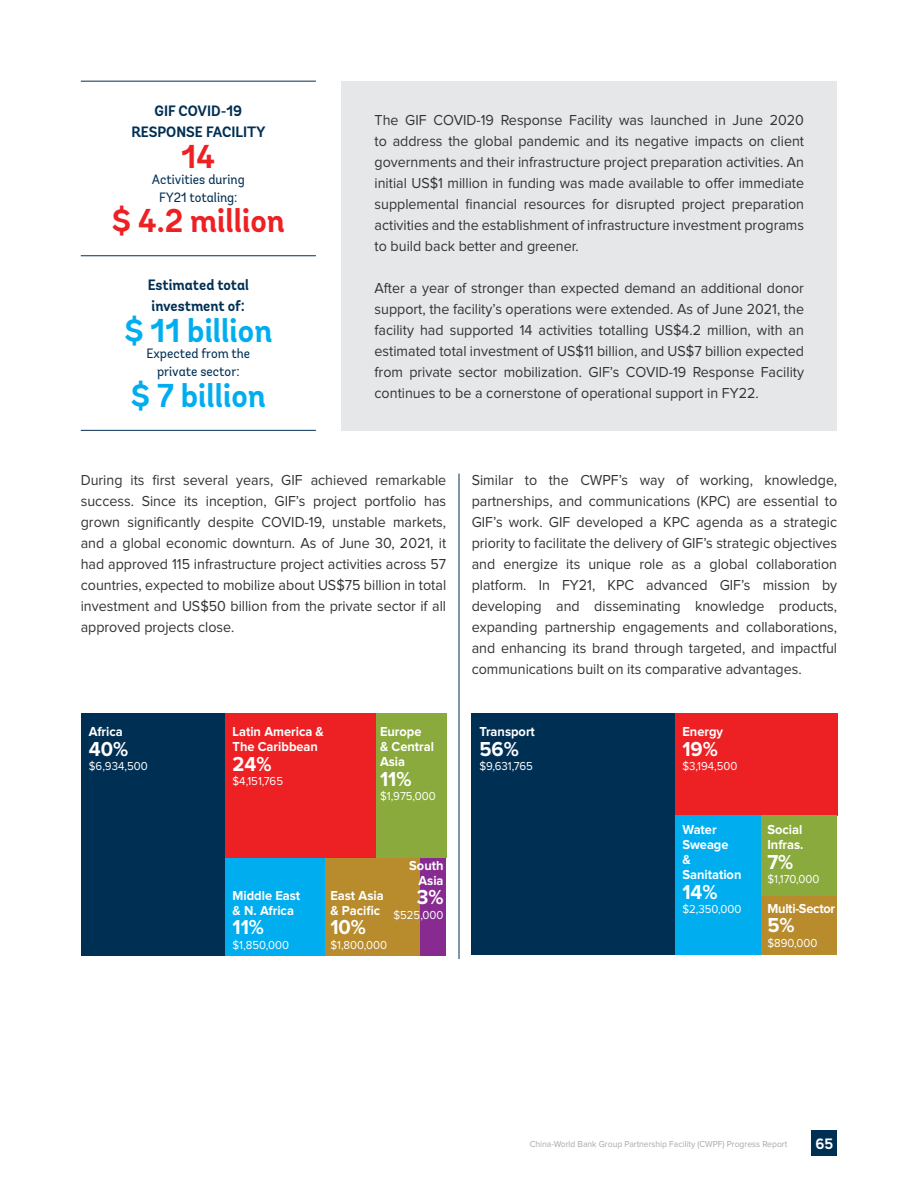
<style>
.page{position:relative;width:918px;height:1188px;background:#fff}
.page>*{position:absolute;margin:0;border:0;box-sizing:border-box;transform-origin:0 0}
.t1{font:700 33px/64.8px "Andes";color:#00aeef;scale:.95 1}
.t2{font:700 33px/64.8px "Andes";color:#ed2124;text-align:center;scale:.95 1}
.t3{font:700 21px "Proxima Nova";color:#fff;scale:.95 1}
.t4{font:15px/21px "Proxima Nova";color:#333334;text-align:justify;scale:.95 1}
.t5{font:700 15px/21px "Andes";color:#002f54;text-align:center;scale:.95 1}
.t6{font:700 15px "Andes";color:#fff;scale:.95 1}
.t7{font:700 13.5px/15px "Proxima Nova";color:#fff;scale:.95 1}
.t8{font:13.5px/18px "Andes";color:#002f54;text-align:center;scale:.95 1}
.t9{font:700 13.5px "Proxima Nova";letter-spacing:-.02em;color:#fff;scale:.95 1}
.t10{font:12px "Proxima Nova";color:#fff;scale:.95 1}
.t11{font:9px "Proxima Nova";color:#a6a8ab;scale:.95 1}
</style>
<div class="page">
<div style="left:341px;top:81px;width:496px;height:350px;background:#e6e7e8"></div>
<hr style="left:81px;top:255px;width:235px;height:1px;background:#002f54">
<hr style="left:81px;top:430px;width:235px;height:1px;background:#002f54">
<hr style="left:81px;top:81px;width:235px;height:1px;background:#002f54">
<div style="left:81px;top:713px;width:144px;height:242px;background:#002f54"></div>
<div style="left:225px;top:713px;width:151px;height:145px;background:#ed2124"></div>
<div style="left:376px;top:713px;width:70px;height:145px;background:#8aaa3e"></div>
<div style="left:419px;top:858px;width:27px;height:97px;background:#872b90"></div>
<div style="left:325px;top:858px;width:94px;height:97px;background:#b88b2d"></div>
<div style="left:225px;top:858px;width:100px;height:97px;background:#00aeef"></div>
<div style="left:472px;top:713px;width:203px;height:242px;background:#002f54"></div>
<div style="left:675px;top:713px;width:162px;height:102px;background:#ed2124"></div>
<div style="left:675px;top:815px;width:86px;height:140px;background:#00aeef"></div>
<div style="left:761px;top:815px;width:76px;height:81px;background:#8aaa3e"></div>
<div style="left:761px;top:896px;width:76px;height:59px;background:#b88b2d"></div>
<hr style="left:459px;top:474px;width:1px;height:485px;background:#002f54">
<div style="left:812px;top:1131px;width:25px;height:25px;background:#002f54"></div>
<p class="t5" style="left:131px;top:101px;width:143px">GIF COVID-19<br>RESPONSE FACILITY</p>
<h1 class="t2" style="left:112px;top:125px;width:183px">14<br>$ 4.2 million</h1>
<p class="t8" style="left:152px;top:170px;width:99px">Activities during<br>FY21 totaling:</p>
<p class="t5" style="left:148px;top:275px;width:108px;text-align:left">Estimated total investment of:</p>
<h1 class="t1" style="left:124px;top:299px;width:157px">$ 11 billion $ 7 billion</h1>
<p class="t8" style="left:146px;top:345px;width:111px">Expected from the private sector:</p>
<p class="t4" style="left:375px;top:110px;width:454px">The GIF COVID-19 Response Facility was launched in June 2020 to address the global pandemic and its negative impacts on client governments and their infrastructure project preparation activities. An initial US$1 million in funding was made available to offer immediate supplemental financial resources for disrupted project preparation activities and the establishment of infrastructure investment programs to build back better and greener.</p>
<p class="t4" style="left:375px;top:278px;width:454px">After a year of stronger than expected demand an additional donor support, the facility’s operations were extended. As of June 2021, the facility had supported 14 activities totalling US$4.2 million, with an estimated total investment of US$11 billion, and US$7 billion expected from private sector mobilization. GIF’s COVID-19 Response Facility continues to be a cornerstone of operational support in FY22.</p>
<p class="t4" style="left:81px;top:471px;width:386px">During its first several years, GIF achieved remarkable success. Since its inception, GIF’s project portfolio has grown significantly despite COVID-19, unstable markets, and a global economic downturn. As of June 30, 2021, it had approved 115 infrastructure project activities across 57 countries, expected to mobilize about US$75 billion in total investment and US$50 billion from the private sector if all approved projects close.</p>
<p class="t4" style="left:472px;top:471px;width:386px">Similar to the CWPF’s way of working, knowledge, partnerships, and communications (KPC) are essential to GIF’s work. GIF developed a KPC agenda as a strategic priority to facilitate the delivery of GIF’s strategic objectives and energize its unique role as a global collaboration platform. In FY21, KPC advanced GIF’s mission by developing and disseminating knowledge products, expanding partnership engagements and collaborations, and enhancing its brand through targeted, and impactful communications built on its comparative advantages.</p>
<p class="t7" style="left:89px;top:725px;width:37px">Africa</p>
<h2 class="t3" style="left:89px;top:739px;width:43px">40%</h2>
<p class="t10" style="left:89px;top:761px;width:63px">$6,934,500</p>
<p class="t7" style="left:233px;top:725px;width:98px">Latin America &amp;<br>The Caribbean</p>
<h2 class="t3" style="left:233px;top:754px;width:43px">24%</h2>
<p class="t10" style="left:233px;top:776px;width:55px">$4,151,765</p>
<p class="t7" style="left:380px;top:725px;width:58px">Europe<br>&amp; Central<br>Asia</p>
<h2 class="t3" style="left:380px;top:769px;width:35px">11%</h2>
<p class="t10" style="left:380px;top:791px;width:60px">$1,975,000</p>
<p class="t7" style="left:233px;top:888px;width:73px">Middle East &amp; N. Africa</p>
<h2 class="t3" style="left:233px;top:918px;width:35px">11%</h2>
<p class="t10" style="left:233px;top:939px;width:61px">$1,850,000</p>
<p class="t7" style="left:409px;top:859px;width:38px;text-align:right">South<br>Asia</p>
<h2 class="t3" style="left:417px;top:888px;width:30px">3%</h2>
<p class="t10" style="left:393px;top:909px;width:54px">$525,000</p>
<p class="t7" style="left:330px;top:888px;width:58px">East Asia &amp; Pacific</p>
<h2 class="t3" style="left:330px;top:918px;width:39px">10%</h2>
<p class="t10" style="left:330px;top:939px;width:61px">$1,800,000</p>
<p class="t7" style="left:479px;top:725px;width:60px">Transport</p>
<h2 class="t3" style="left:479px;top:739px;width:43px">56%</h2>
<p class="t10" style="left:479px;top:761px;width:58px">$9,631,765</p>
<p class="t7" style="left:682px;top:725px;width:44px">Energy</p>
<h2 class="t3" style="left:682px;top:739px;width:39px">19%</h2>
<p class="t10" style="left:682px;top:761px;width:60px">$3,194,500</p>
<p class="t7" style="left:682px;top:823px;width:64px">Water<br>Sweage<br>&amp;<br>Sanitation</p>
<h2 class="t3" style="left:682px;top:882px;width:39px">14%</h2>
<p class="t10" style="left:682px;top:904px;width:64px">$2,350,000</p>
<p class="t7" style="left:767px;top:823px;width:40px">Social<br>Infras.</p>
<h2 class="t3" style="left:767px;top:852px;width:29px">7%</h2>
<p class="t10" style="left:767px;top:874px;width:56px">$1,170,000</p>
<p class="t9" style="left:767px;top:902px;width:73px">Multi-Sector</p>
<h2 class="t3" style="left:767px;top:916px;width:30px">5%</h2>
<p class="t10" style="left:767px;top:937px;width:54px">$890,000</p>
<p class="t11" style="left:530px;top:1139px;width:273px">China-World Bank Group Partnership Facility (CWPF) Progress Report</p>
<p class="t6" style="left:816px;top:1134px;width:20px">65</p>
</div>
